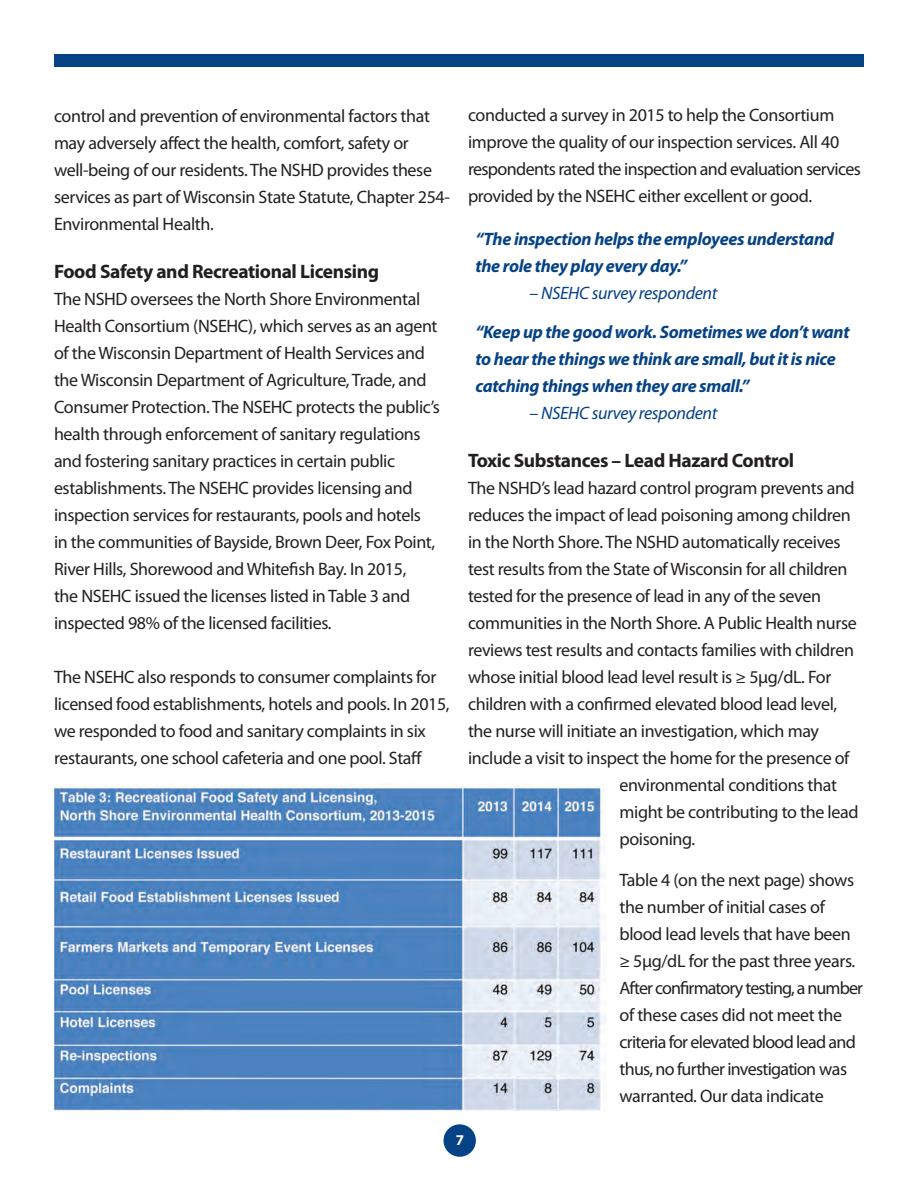
<style>
.page{position:relative;width:918px;height:1188px;background:#fff}
.page>*{position:absolute;margin:0;border:0;box-sizing:border-box;transform-origin:0 0}
.t1{font:700 19.5px "Myriad Pro";letter-spacing:-.02em;color:#231f20}
.t2{font:18px/27px "Myriad Pro";letter-spacing:-.02em;color:#231f20}
.t3{font:italic 700 18px/27px "Myriad Pro";letter-spacing:-.02em;color:#054286}
.t4{font:italic 18px "Myriad Pro";letter-spacing:-.02em;color:#054286}
.t5{font:700 15px "Myriad Pro";color:#fff}
</style>
<div class="page">
<div style="left:54px;top:54px;width:810px;height:12px;background:#054286"></div>
<div style="left:444px;top:1124px;width:32px;height:33px;background:#054286;border-radius:50%"></div>
<img style="left:54px;top:784px;width:552px;height:326px">
<p class="t2" style="left:54px;top:103px;width:397px">control and prevention of environmental factors that may adversely affect the health, comfort, safety or well-being of our residents. The NSHD provides these services as part of Wisconsin State Statute, Chapter 254- Environmental Health.</p>
<p class="t1" style="left:54px;top:264px;width:327px">Food Safety and Recreational Licensing</p>
<p class="t2" style="left:54px;top:286px;width:388px">The NSHD oversees the North Shore Environmental Health Consortium (NSEHC), which serves as an agent of the Wisconsin Department of Health Services and the Wisconsin Department of Agriculture, Trade, and Consumer Protection. The NSEHC protects the public’s health through enforcement of sanitary regulations and fostering sanitary practices in certain public establishments. The NSEHC provides licensing and inspection services for restaurants, pools and hotels<br>in the communities of Bayside, Brown Deer, Fox Point, River Hills, Shorewood and Whitefish Bay. In 2015,<br>the NSEHC issued the licenses listed in Table 3 and inspected 98% of the licensed facilities.</p>
<p class="t2" style="left:54px;top:664px;width:397px">The NSEHC also responds to consumer complaints for licensed food establishments, hotels and pools. In 2015, we responded to food and sanitary complaints in six restaurants, one school cafeteria and one pool. Staff</p>
<p class="t2" style="left:468px;top:103px;width:395px">conducted a survey in 2015 to help the Consortium improve the quality of our inspection services. All 40 respondents rated the inspection and evaluation services provided by the NSEHC either excellent or good.</p>
<p class="t3" style="left:476px;top:226px;width:360px">“The inspection helps the employees understand the role they play every day.”</p>
<p class="t4" style="left:530px;top:286px;width:189px">– NSEHC survey respondent</p>
<p class="t3" style="left:476px;top:319px;width:376px">“Keep up the good work. Sometimes we don’t want to hear the things we think are small, but it is nice catching things when they are small.”</p>
<p class="t4" style="left:530px;top:406px;width:189px">– NSEHC survey respondent</p>
<p class="t1" style="left:468px;top:453px;width:328px">Toxic Substances – Lead Hazard Control</p>
<p class="t2" style="left:468px;top:475px;width:388px">The NSHD’s lead hazard control program prevents and</p>
<p class="t2" style="left:468px;top:502px;width:384px">reduces the impact of lead poisoning among children</p>
<p class="t2" style="left:468px;top:529px;width:374px">in the North Shore. The NSHD automatically receives</p>
<p class="t2" style="left:468px;top:556px;width:381px">test results from the State of Wisconsin for all children</p>
<p class="t2" style="left:468px;top:583px;width:355px">tested for the presence of lead in any of the seven</p>
<p class="t2" style="left:468px;top:610px;width:390px">communities in the North Shore. A Public Health nurse</p>
<p class="t2" style="left:468px;top:637px;width:387px">reviews test results and contacts families with children</p>
<p class="t2" style="left:468px;top:664px;width:365px">whose initial blood lead level result is ≥ 5µg/dL. For</p>
<p class="t2" style="left:468px;top:691px;width:371px">children with a confirmed elevated blood lead level,</p>
<p class="t2" style="left:468px;top:718px;width:353px">the nurse will initiate an investigation, which may</p>
<p class="t2" style="left:468px;top:745px;width:383px">include a visit to inspect the home for the presence of</p>
<p class="t2" style="left:620px;top:772px;width:219px">environmental conditions that</p>
<p class="t2" style="left:620px;top:799px;width:241px">might be contributing to the lead</p>
<p class="t2" style="left:620px;top:826px;width:77px">poisoning.</p>
<p class="t2" style="left:620px;top:868px;width:245px">Table 4 (on the next page) shows the number of initial cases of blood lead levels that have been ≥ 5µg/dL for the past three years.<br>After confirmatory testing, a number of these cases did not meet the criteria for elevated blood lead and thus, no further investigation was warranted. Our data indicate</p>
<p class="t5" style="left:456px;top:1134px;width:10px">7</p>
</div>
